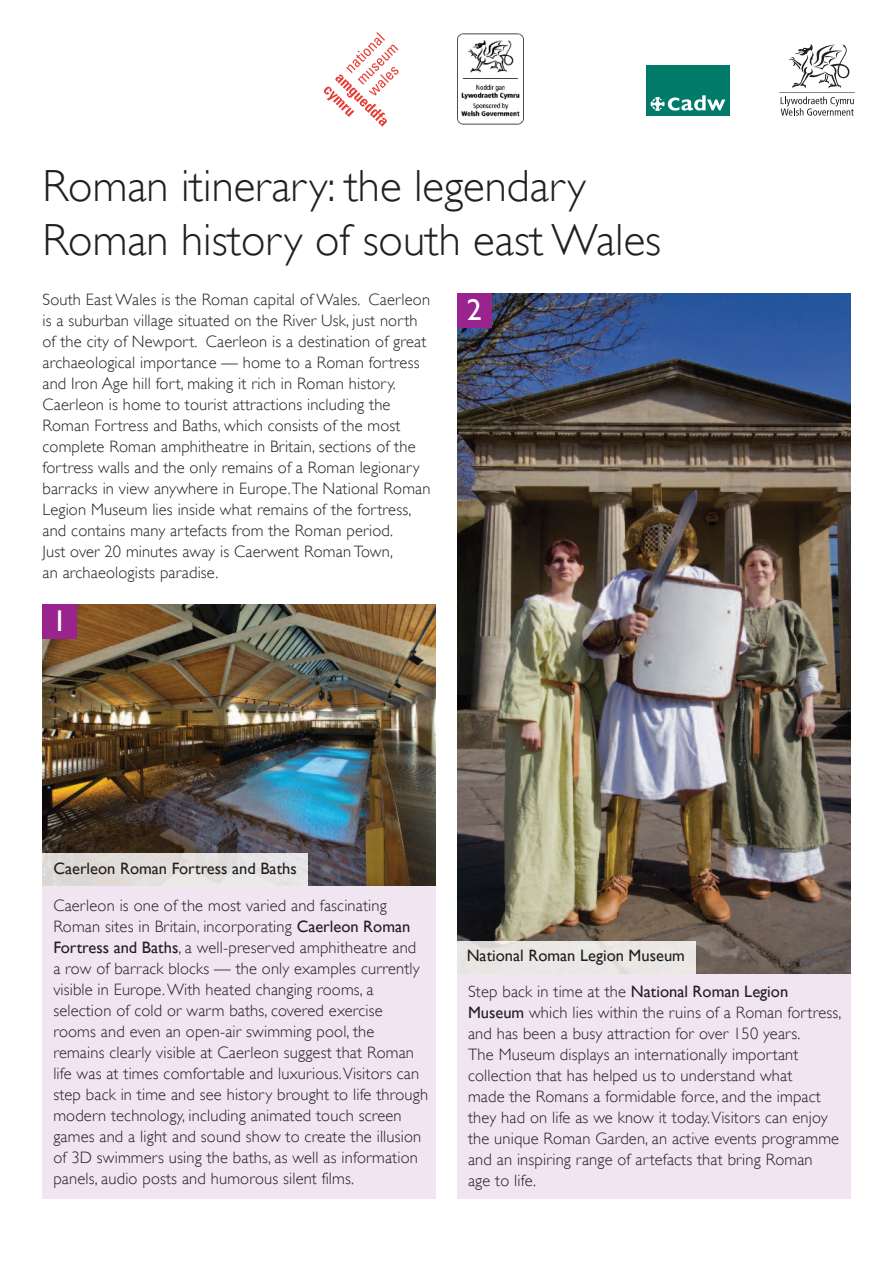
<style>
.page{position:relative;width:893px;height:1263px;background:#fff}
.page>*{position:absolute;margin:0;border:0;box-sizing:border-box;transform-origin:0 0}
.t1{font:300 45px/54px "Gill Sans";color:#231f20}
.t2{font:30px "Gill Sans";color:#fff}
.t3{font:300 16.5px/21px "Gill Sans";letter-spacing:.01em;color:#231f20}
.t4{font:16.5px "Gill Sans";color:#231f20}
.s1{font-weight:400}
</style>
<div class="page">
<div style="left:457px;top:966px;width:393px;height:233px;background:#f0e5f1"></div>
<div style="left:43px;top:839px;width:393px;height:359px;background:#f0e5f1"></div>
<img style="left:43px;top:604px;width:393px;height:282px">
<img style="left:457px;top:293px;width:393px;height:680px">
<hr style="left:43px;top:886px;width:264px;height:1px;background:#fdfcfd">
<img style="left:43px;top:854px;width:264px;height:32px">
<hr style="left:457px;top:973px;width:238px;height:1px;background:#fdfcfd">
<div style="left:457px;top:941px;width:238px;height:32px;background:#e9e7e5"></div>
<div style="left:43px;top:604px;width:34px;height:34px;background:#99248e"></div>
<div style="left:457px;top:293px;width:34px;height:34px;background:#99248e"></div>
<div style="left:646px;top:65px;width:84px;height:50px;background:#017a6a"></div>
<svg style="left:651px;top:95px;width:74px;height:16px"></svg>
<svg style="left:779px;top:44px;width:76px;height:72px"></svg>
<svg style="left:323px;top:32px;width:76px;height:95px"></svg>
<img style="left:457px;top:33px;width:67px;height:92px">
<h1 class="t1" style="left:43px;top:159px;width:620px">Roman itinerary: the legendary<br>Roman history of south east Wales</h1>
<p class="t3" style="left:43px;top:289px;width:390px">South East Wales is the Roman capital of Wales. Caerleon is a suburban village situated on the River Usk, just north of the city of Newport. Caerleon is a destination of great archaeological importance — home to a Roman fortress and Iron Age hill fort, making it rich in Roman history.<br>Caerleon is home to tourist attractions including the Roman Fortress and Baths, which consists of the most complete Roman amphitheatre in Britain, sections of the fortress walls and the only remains of a Roman legionary barracks in view anywhere in Europe.The National Roman Legion Museum lies inside what remains of the fortress, and contains many artefacts from the Roman period.<br>Just over 20 minutes away is Caerwent Roman Town,<br>an archaeologists paradise.</p>
<h2 class="t2" style="left:52px;top:603px;width:16px">1</h2>
<h2 class="t2" style="left:467px;top:292px;width:16px">2</h2>
<p class="t4" style="left:53px;top:859px;width:245px">Caerleon Roman Fortress and Baths</p>
<p class="t3" style="left:53px;top:895px;width:376px">Caerleon is one of the most varied and fascinating Roman sites in Britain, incorporating <span class="s1">Caerleon Roman Fortress and Baths</span>, a well-preserved amphitheatre and<br>a row of barrack blocks — the only examples currently visible in Europe.With heated changing rooms, a selection of cold or warm baths, covered exercise rooms and even an open-air swimming pool, the remains clearly visible at Caerleon suggest that Roman life was at times comfortable and luxurious.Visitors can step back in time and see history brought to life through modern technology, including animated touch screen games and a light and sound show to create the illusion of 3D swimmers using the baths, as well as information panels, audio posts and humorous silent films.</p>
<p class="t4" style="left:467px;top:946px;width:220px">National Roman Legion Museum</p>
<p class="t3" style="left:468px;top:981px;width:375px">Step back in time at the <span class="s1">National Roman Legion Museum</span> which lies within the ruins of a Roman fortress, and has been a busy attraction for over 150 years.<br>The Museum displays an internationally important collection that has helped us to understand what<br>made the Romans a formidable force, and the impact they had on life as we know it today.Visitors can enjoy the unique Roman Garden, an active events programme and an inspiring range of artefacts that bring Roman<br>age to life.</p>
</div>
